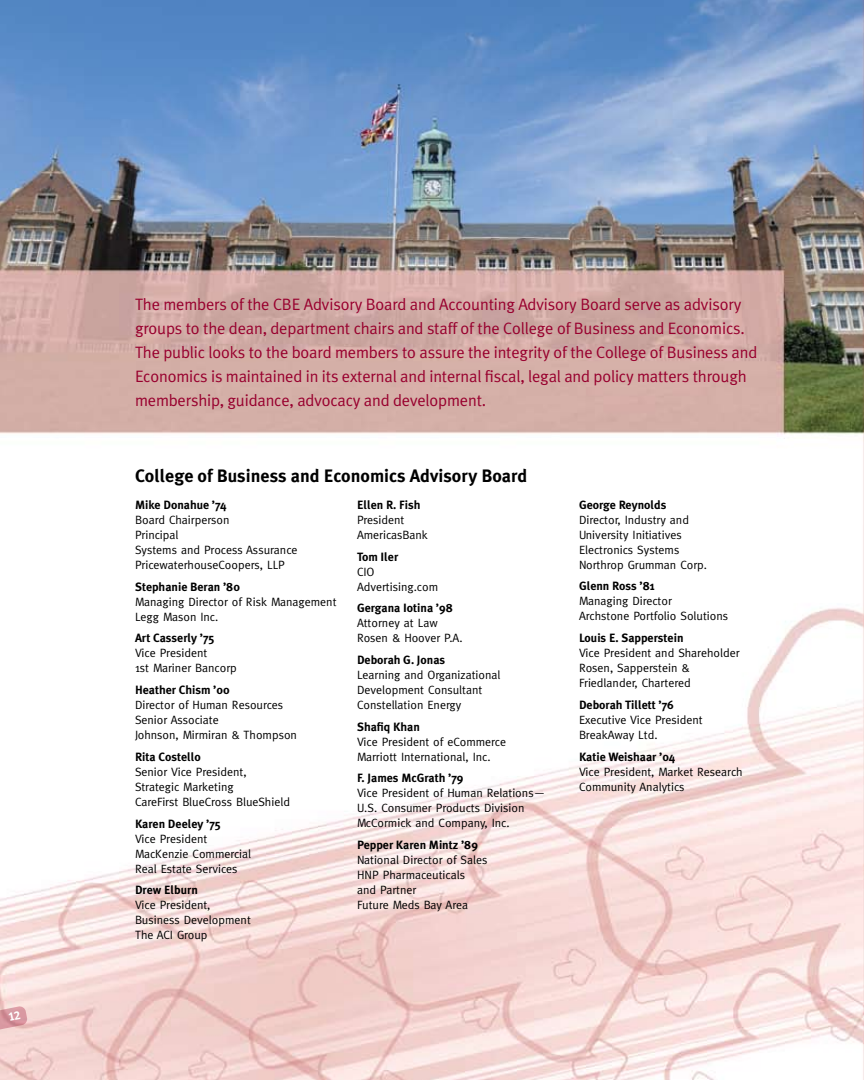
<style>
.page{position:relative;width:864px;height:1080px;background:#fff}
.page>*{position:absolute;margin:0;border:0;box-sizing:border-box;transform-origin:0 0}
.t1{font:700 18px "Meta Plus";color:#000}
.t2{font:16.5px/24px "Meta Plus Normal";letter-spacing:-.01em;color:#98002e}
.t3{font:12px/15px "Meta";color:#000}
.t4{font:700 12px "Meta Plus";color:#000}
</style>
<div class="page">
<img style="left:0;top:0;width:864px;height:1080px">
<svg style="left:0;top:996px;width:28px;height:54px;background:#ebc1c2"></svg>
<p class="t2" style="left:135px;top:292px;width:624px">The members of the CBE Advisory Board and Accounting Advisory Board serve as advisory groups to the dean, department chairs and staff of the College of Business and Economics.<br>The public looks to the board members to assure the integrity of the College of Business and Economics is maintained in its external and internal fiscal, legal and policy matters through membership, guidance, advocacy and development.</p>
<h1 class="t1" style="left:135px;top:465px;width:394px">College of Business and Economics Advisory Board</h1>
<p class="t4" style="left:135px;top:498px;width:93px">Mike Donahue ’74</p>
<p class="t3" style="left:135px;top:512px;width:164px">Board Chairperson<br>Principal<br>Systems and Process Assurance<br>PricewaterhouseCoopers, LLP</p>
<p class="t4" style="left:135px;top:579px;width:107px">Stephanie Beran ’80</p>
<p class="t3" style="left:135px;top:594px;width:203px">Managing Director of Risk Management<br>Legg Mason Inc.</p>
<p class="t4" style="left:135px;top:631px;width:81px">Art Casserly ’75</p>
<p class="t3" style="left:135px;top:645px;width:103px">Vice President<br>1st Mariner Bancorp</p>
<p class="t4" style="left:135px;top:683px;width:96px">Heather Chism ’00</p>
<p class="t3" style="left:135px;top:697px;width:164px">Director of Human Resources<br>Senior Associate<br>Johnson, Mirmiran &amp; Thompson</p>
<p class="t4" style="left:135px;top:750px;width:67px">Rita Costello</p>
<p class="t3" style="left:135px;top:764px;width:157px">Senior Vice President,<br>Strategic Marketing<br>CareFirst BlueCross BlueShield</p>
<p class="t4" style="left:135px;top:816px;width:87px">Karen Deeley ’75</p>
<p class="t3" style="left:135px;top:831px;width:118px">Vice President<br>MacKenzie Commercial<br>Real Estate Services</p>
<p class="t4" style="left:135px;top:883px;width:64px">Drew Elburn</p>
<p class="t3" style="left:135px;top:897px;width:117px">Vice President,<br>Business Development<br>The ACI Group</p>
<p class="t4" style="left:357px;top:498px;width:65px">Ellen R. Fish</p>
<p class="t3" style="left:357px;top:512px;width:72px">President<br>AmericasBank</p>
<p class="t4" style="left:357px;top:549px;width:43px">Tom Iler</p>
<p class="t3" style="left:357px;top:564px;width:83px">CIO<br>Advertising.com</p>
<p class="t4" style="left:357px;top:601px;width:98px">Gergana Iotina ’98</p>
<p class="t3" style="left:357px;top:615px;width:107px">Attorney at Law<br>Rosen &amp; Hoover P.A.</p>
<p class="t4" style="left:357px;top:653px;width:90px">Deborah G. Jonas</p>
<p class="t3" style="left:357px;top:667px;width:145px">Learning and Organizational<br>Development Consultant<br>Constellation Energy</p>
<p class="t4" style="left:357px;top:720px;width:64px">Shafiq Khan</p>
<p class="t3" style="left:357px;top:734px;width:151px">Vice President of eCommerce<br>Marriott International, Inc.</p>
<p class="t4" style="left:357px;top:771px;width:108px">F. James McGrath ’79</p>
<p class="t3" style="left:357px;top:786px;width:190px">Vice President of Human Relations—<br>U.S. Consumer Products Division<br>McCormick and Company, Inc.</p>
<p class="t4" style="left:357px;top:838px;width:123px">Pepper Karen Mintz ’89</p>
<p class="t3" style="left:357px;top:852px;width:132px">National Director of Sales<br>HNP Pharmaceuticals<br>and Partner<br>Future Meds Bay Area</p>
<p class="t4" style="left:579px;top:498px;width:89px">George Reynolds</p>
<p class="t3" style="left:579px;top:512px;width:129px">Director, Industry and<br>University Initiatives<br>Electronics Systems<br>Northrop Grumman Corp.</p>
<p class="t4" style="left:579px;top:579px;width:77px">Glenn Ross ’81</p>
<p class="t3" style="left:579px;top:594px;width:151px">Managing Director<br>Archstone Portfolio Solutions</p>
<p class="t4" style="left:579px;top:631px;width:106px">Louis E. Sapperstein</p>
<p class="t3" style="left:579px;top:645px;width:162px">Vice President and Shareholder<br>Rosen, Sapperstein &amp;<br>Friedlander, Chartered</p>
<p class="t4" style="left:579px;top:698px;width:96px">Deborah Tillett ’76</p>
<p class="t3" style="left:579px;top:712px;width:125px">Executive Vice President<br>BreakAway Ltd.</p>
<p class="t4" style="left:579px;top:750px;width:98px">Katie Weishaar ’04</p>
<p class="t3" style="left:579px;top:764px;width:165px">Vice President, Market Research<br>Community Analytics</p>
</div>
